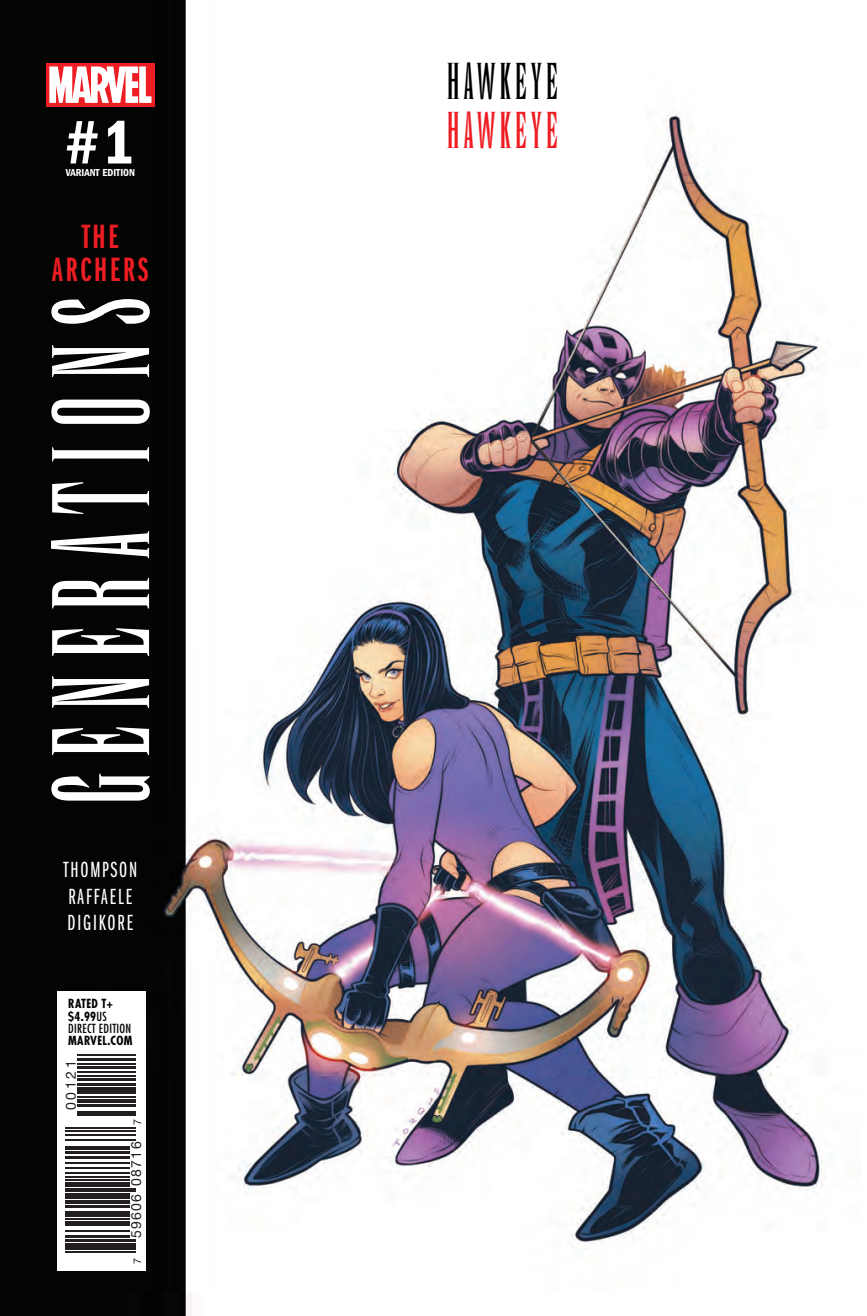
<style>
.page{position:relative;width:867px;height:1316px;background:#fff}
.page>*{position:absolute;margin:0;border:0;box-sizing:border-box;transform-origin:0 0}
.t1{font:63.52px "ITC Franklin Gothic Std Dm Cd";color:#fff}
.t2{font:condensed 45.5px "Runic MT Std";letter-spacing:.08em;color:#000001}
.t3{font:condensed 45.5px "Runic MT Std";letter-spacing:.08em;color:#ee1d23}
.t4{font:35px/33.6px "ITC Franklin Gothic Std Dm X Cp";letter-spacing:.08em;color:#ee1d23;text-align:center}
.t5{font:22.75px/26.6px "ITC Franklin Gothic Std Bk X Cp";letter-spacing:.08em;color:#fff}
.t6{font:14px "Helvetica Neue";letter-spacing:.1em;color:#231f20}
.t7{font:condensed 12.25px/12.2px "Futura Std";letter-spacing:.025em;color:#000001}
.t8{font:700 condensed 12.25px "Futura Std";letter-spacing:.025em;color:#000001}
.t9{font:10.67px "Helvetica Neue";color:#231f20}
.t10{font:10.5px "ITC Franklin Gothic Std Dm Cd";color:#fff}
.s1{font-weight:700}
.s2{font-size:10.67px}
</style>
<div class="page">
<img style="left:0;top:0;width:826px;height:1315px">
<div style="left:46px;top:63px;width:109px;height:43px;background:#ee1d23"></div>
<svg style="left:49px;top:66px;width:102px;height:37px"></svg>
<svg style="left:58px;top:990px;width:88px;height:280px"></svg>
<hr style="left:66px;top:1250px;width:70px;height:2px;background:#231f20">
<hr style="left:66px;top:1247px;width:70px;height:2px;background:#231f20">
<svg style="left:66px;top:1242px;width:70px;height:4px"></svg>
<hr style="left:66px;top:1238px;width:70px;height:3px;background:#231f20">
<hr style="left:66px;top:1234px;width:64px;height:3px;background:#231f20">
<hr style="left:66px;top:1229px;width:64px;height:2px;background:#231f20">
<hr style="left:66px;top:1224px;width:64px;height:1px;background:#231f20">
<hr style="left:66px;top:1220px;width:64px;height:3px;background:#231f20">
<hr style="left:66px;top:1217px;width:64px;height:2px;background:#231f20">
<div style="left:66px;top:1211px;width:64px;height:5px;background:#231f20"></div>
<hr style="left:66px;top:1204px;width:64px;height:3px;background:#231f20">
<hr style="left:66px;top:1202px;width:64px;height:1px;background:#231f20">
<hr style="left:66px;top:1199px;width:64px;height:1px;background:#231f20">
<div style="left:66px;top:1192px;width:64px;height:6px;background:#231f20"></div>
<hr style="left:66px;top:1190px;width:70px;height:1px;background:#231f20">
<hr style="left:66px;top:1187px;width:70px;height:2px;background:#231f20">
<hr style="left:66px;top:1182px;width:64px;height:4px;background:#231f20">
<hr style="left:66px;top:1178px;width:64px;height:1px;background:#231f20">
<hr style="left:66px;top:1175px;width:64px;height:2px;background:#231f20">
<hr style="left:66px;top:1172px;width:64px;height:1px;background:#231f20">
<hr style="left:66px;top:1166px;width:64px;height:2px;background:#231f20">
<hr style="left:66px;top:1161px;width:64px;height:1px;background:#231f20">
<hr style="left:66px;top:1156px;width:64px;height:3px;background:#231f20">
<hr style="left:66px;top:1150px;width:64px;height:3px;background:#231f20">
<hr style="left:66px;top:1148px;width:64px;height:1px;background:#231f20">
<hr style="left:66px;top:1145px;width:64px;height:2px;background:#231f20">
<hr style="left:66px;top:1139px;width:70px;height:1px;background:#231f20">
<hr style="left:66px;top:1134px;width:70px;height:1px;background:#231f20">
<hr style="left:66px;top:1129px;width:70px;height:2px;background:#231f20">
<hr style="left:66px;top:1127px;width:70px;height:1px;background:#231f20">
<hr style="left:77px;top:1114px;width:59px;height:1px;background:#231f20">
<hr style="left:77px;top:1110px;width:59px;height:3px;background:#231f20">
<hr style="left:77px;top:1103px;width:59px;height:3px;background:#231f20">
<hr style="left:77px;top:1101px;width:59px;height:1px;background:#231f20">
<hr style="left:77px;top:1098px;width:59px;height:2px;background:#231f20">
<hr style="left:77px;top:1095px;width:59px;height:2px;background:#231f20">
<hr style="left:77px;top:1089px;width:59px;height:4px;background:#231f20">
<hr style="left:77px;top:1086px;width:59px;height:2px;background:#231f20">
<hr style="left:77px;top:1082px;width:59px;height:3px;background:#231f20">
<hr style="left:77px;top:1077px;width:59px;height:3px;background:#231f20">
<hr style="left:77px;top:1074px;width:59px;height:2px;background:#231f20">
<hr style="left:77px;top:1071px;width:59px;height:1px;background:#231f20">
<hr style="left:77px;top:1065px;width:59px;height:3px;background:#231f20">
<hr style="left:77px;top:1063px;width:59px;height:1px;background:#231f20">
<hr style="left:77px;top:1057px;width:59px;height:3px;background:#231f20">
<hr style="left:77px;top:1054px;width:59px;height:1px;background:#231f20">
<svg style="left:51px;top:773px;width:99px;height:27px"></svg>
<svg style="left:52px;top:727px;width:97px;height:28px"></svg>
<svg style="left:52px;top:675px;width:97px;height:32px"></svg>
<svg style="left:52px;top:628px;width:97px;height:28px"></svg>
<svg style="left:52px;top:578px;width:97px;height:30px"></svg>
<svg style="left:51px;top:531px;width:98px;height:27px"></svg>
<svg style="left:52px;top:482px;width:97px;height:32px"></svg>
<svg style="left:52px;top:447px;width:97px;height:14px"></svg>
<svg style="left:51px;top:399px;width:99px;height:25px"></svg>
<svg style="left:52px;top:345px;width:97px;height:32px"></svg>
<svg style="left:51px;top:299px;width:99px;height:25px"></svg>
<h1 class="t1" style="left:66px;top:106px;width:70px">#1</h1>
<p class="t10" style="left:66px;top:166px;width:71px">VARIANT EDITION</p>
<h3 class="t4" style="left:52px;top:220px;width:98px">THE<br>ARCHERS</h3>
<h3 class="t5" style="left:64px;top:856px;width:75px">THOMPSON<br>RAFFAELE<br>DIGIKORE</h3>
<p class="t7" style="left:68px;top:997px;width:65px"><span class="s1">RATED T+ $4.99</span>US<br>DIRECT EDITION</p>
<p class="t8" style="left:68px;top:1032px;width:66px">MARVEL.COM</p>
<p class="t6" style="left:61px;top:1109px;width:51px;rotate:-90deg">00121</p>
<p class="t6" style="left:126px;top:1238px;width:120px;rotate:-90deg">59606 08716 <span class="s2">7</span></p>
<p class="t9" style="left:129px;top:1263px;width:7px;rotate:-90deg">7</p>
<h2 class="t2" style="left:447px;top:54px;width:112px">HAWKEYE</h2>
<h2 class="t3" style="left:447px;top:103px;width:112px">HAWKEYE</h2>
</div>
